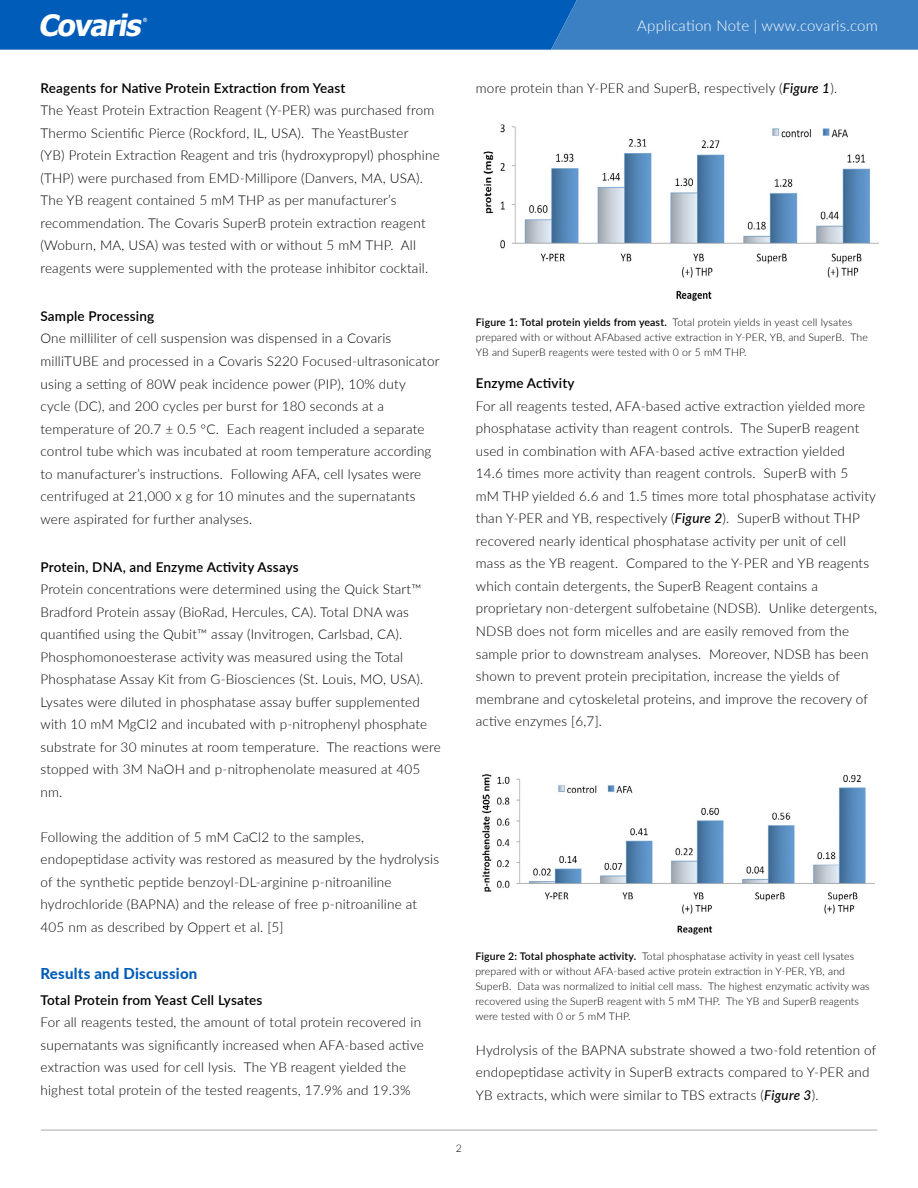
<style>
.page{position:relative;width:918px;height:1188px;background:#fff}
.page>*{position:absolute;margin:0;border:0;box-sizing:border-box;transform-origin:0 0}
.t1{font:italic 700 29.55px "Tahoma";color:#fff}
.t2{font:300 15px "Lato";letter-spacing:.015em;color:#fff}
.t3{font:800 15px "Lato";letter-spacing:.015em;color:#005cb9}
.t4{font:300 13.5px/22.5px "Lato";letter-spacing:.015em;color:#000}
.t5{font:600 13.5px "Lato";letter-spacing:.015em;color:#000}
.t6{font:300 10.5px/15px "Lato";letter-spacing:.015em;color:#000}
.s1{font-weight:500;font-style:italic}
.s2{font-weight:600}
</style>
<div class="page">
<svg style="left:0;top:0;width:918px;height:50px;background:#186abd"></svg>
<hr style="left:41px;top:1130px;width:836px;height:1px;background:#a7a9ac">
<img style="left:483px;top:124px;width:395px;height:177px">
<img style="left:482px;top:774px;width:393px;height:161px">
<h1 class="t1" style="left:38px;top:6px;width:111px">Covaris</h1>
<p class="t2" style="left:637px;top:15px;width:242px">Application Note | www.covaris.com</p>
<p class="t5" style="left:40px;top:78px;width:307px">Reagents for Native Protein Extraction from Yeast</p>
<p class="t4" style="left:40px;top:99px;width:401px">The Yeast Protein Extraction Reagent (Y-PER) was purchased from Thermo Scientific Pierce (Rockford, IL, USA). The YeastBuster<br>(YB) Protein Extraction Reagent and tris (hydroxypropyl) phosphine (THP) were purchased from EMD-Millipore (Danvers, MA, USA).<br>The YB reagent contained 5 mM THP as per manufacturer’s recommendation. The Covaris SuperB protein extraction reagent (Woburn, MA, USA) was tested with or without 5 mM THP. All reagents were supplemented with the protease inhibitor cocktail.</p>
<p class="t5" style="left:40px;top:306px;width:115px">Sample Processing</p>
<p class="t4" style="left:40px;top:327px;width:401px">One milliliter of cell suspension was dispensed in a Covaris milliTUBE and processed in a Covaris S220 Focused-ultrasonicator using a setting of 80W peak incidence power (PIP), 10% duty<br>cycle (DC), and 200 cycles per burst for 180 seconds at a temperature of 20.7 ± 0.5 °C. Each reagent included a separate control tube which was incubated at room temperature according to manufacturer’s instructions. Following AFA, cell lysates were centrifuged at 21,000 x g for 10 minutes and the supernatants were aspirated for further analyses.</p>
<p class="t5" style="left:40px;top:557px;width:260px">Protein, DNA, and Enzyme Activity Assays</p>
<p class="t4" style="left:40px;top:577px;width:402px">Protein concentrations were determined using the Quick Start™ Bradford Protein assay (BioRad, Hercules, CA). Total DNA was quantified using the Qubit™ assay (Invitrogen, Carlsbad, CA).<br>Phosphomonoesterase activity was measured using the Total Phosphatase Assay Kit from G-Biosciences (St. Louis, MO, USA).<br>Lysates were diluted in phosphatase assay buffer supplemented with 10 mM MgCl2 and incubated with p-nitrophenyl phosphate substrate for 30 minutes at room temperature. The reactions were stopped with 3M NaOH and p-nitrophenolate measured at 405 nm.</p>
<p class="t4" style="left:40px;top:825px;width:400px">Following the addition of 5 mM CaCl2 to the samples, endopeptidase activity was restored as measured by the hydrolysis of the synthetic peptide benzoyl-DL-arginine p-nitroaniline hydrochloride (BAPNA) and the release of free p-nitroaniline at 405 nm as described by Oppert et al. [5]</p>
<p class="t3" style="left:40px;top:963px;width:158px">Results and Discussion</p>
<p class="t5" style="left:40px;top:990px;width:223px">Total Protein from Yeast Cell Lysates</p>
<p class="t4" style="left:40px;top:1011px;width:385px">For all reagents tested, the amount of total protein recovered in supernatants was significantly increased when AFA-based active extraction was used for cell lysis. The YB reagent yielded the highest total protein of the tested reagents, 17.9% and 19.3%</p>
<p class="t4" style="left:476px;top:76px;width:363px">more protein than Y-PER and SuperB, respectively (<span class="s1">Figure 1</span>).</p>
<p class="t6" style="left:476px;top:314px;width:394px"><span class="s2">Figure 1: Total protein yields from yeast.</span> Total protein yields in yeast cell lysates prepared with or without AFAbased active extraction in Y-PER, YB, and SuperB. The<br>YB and SuperB reagents were tested with 0 or 5 mM THP.</p>
<p class="t5" style="left:476px;top:374px;width:100px">Enzyme Activity</p>
<p class="t4" style="left:476px;top:394px;width:403px">For all reagents tested, AFA-based active extraction yielded more phosphatase activity than reagent controls. The SuperB reagent used in combination with AFA-based active extraction yielded<br>14.6 times more activity than reagent controls. SuperB with 5<br>mM THP yielded 6.6 and 1.5 times more total phosphatase activity than Y-PER and YB, respectively (<span class="s1">Figure 2</span>). SuperB without THP recovered nearly identical phosphatase activity per unit of cell mass as the YB reagent. Compared to the Y-PER and YB reagents which contain detergents, the SuperB Reagent contains a proprietary non-detergent sulfobetaine (NDSB). Unlike detergents, NDSB does not form micelles and are easily removed from the sample prior to downstream analyses. Moreover, NDSB has been shown to prevent protein precipitation, increase the yields of membrane and cytoskeletal proteins, and improve the recovery of active enzymes [6,7].</p>
<p class="t6" style="left:475px;top:949px;width:396px"><span class="s2">Figure 2: Total phosphate activity.</span> Total phosphatase activity in yeast cell lysates prepared with or without AFA-based active protein extraction in Y-PER, YB, and SuperB. Data was normalized to initial cell mass. The highest enzymatic activity was recovered using the SuperB reagent with 5 mM THP. The YB and SuperB reagents were tested with 0 or 5 mM THP.</p>
<p class="t4" style="left:476px;top:1038px;width:402px">Hydrolysis of the BAPNA substrate showed a two-fold retention of endopeptidase activity in SuperB extracts compared to Y-PER and<br>YB extracts, which were similar to TBS extracts (<span class="s1">Figure 3</span>).</p>
<p class="t6" style="left:456px;top:1140px;width:8px">2</p>
</div>
